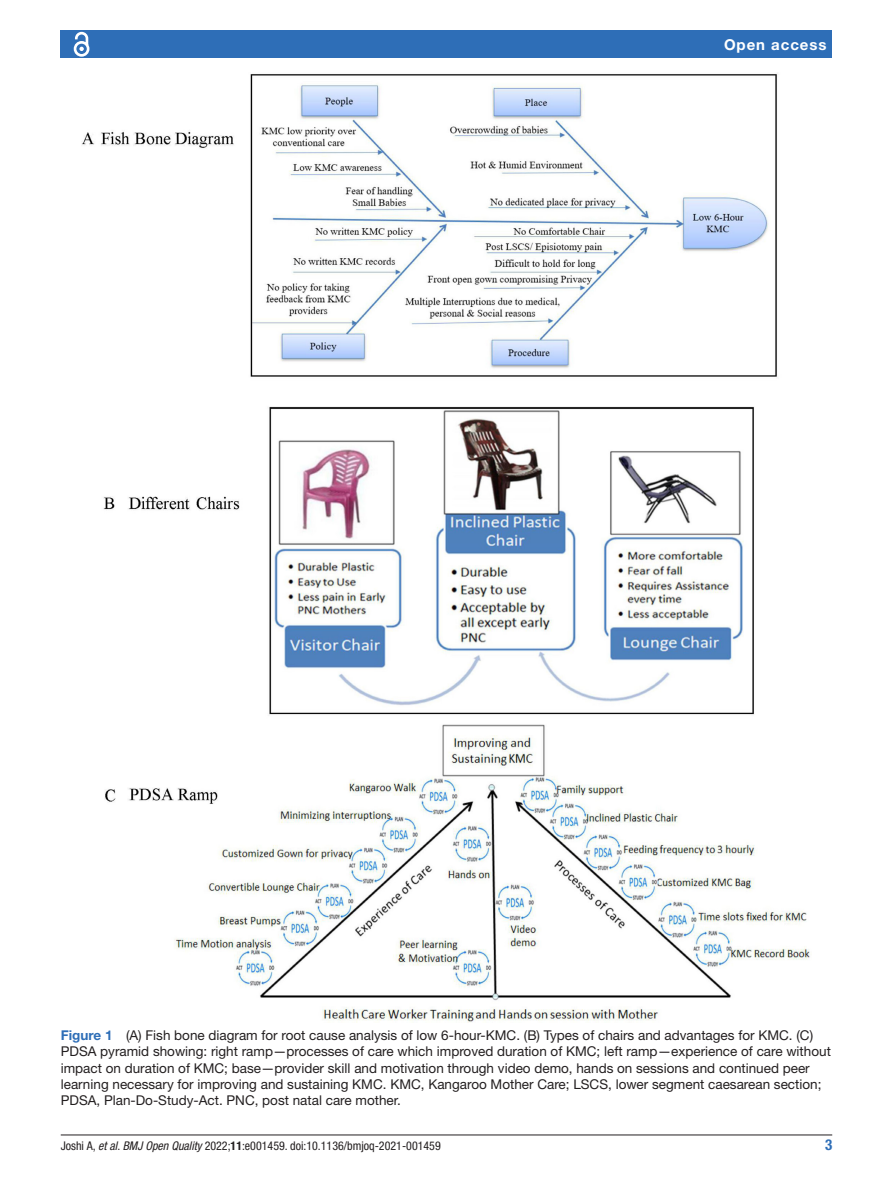
<style>
.page{position:relative;width:893px;height:1191px;background:#fff}
.page>*{position:absolute;margin:0;border:0;box-sizing:border-box;transform-origin:0 0}
.t1{font:700 15px "Helvetica Neue LT Std";letter-spacing:.065em;color:#fff}
.t2{font:700 condensed 15px "Helvetica Neue LT Std";color:#2e6eb7}
.t3{font:13.5px/16.2px "Helvetica Neue LT Std";color:#231f20}
.t4{font:condensed 12px "Helvetica Neue LT Std";color:#231f20}
.s1{font-weight:700;color:#2e6eb7}
.s2{font-style:italic}
.s3{font-weight:700}
</style>
<div class="page">
<hr style="left:61px;top:1134px;width:771px;height:1px;background:#231f20">
<div style="left:61px;top:31px;width:771px;height:27px;background:#2e6eb7"></div>
<svg style="left:73px;top:31px;width:17px;height:26px"></svg>
<img style="left:82px;top:73px;width:728px;height:949px">
<p class="t1" style="left:724px;top:35px;width:104px">Open access</p>
<p class="t3" style="left:61px;top:1027px;width:772px"><span class="s1">Figure 1</span> (A) Fish bone diagram for root cause analysis of low 6-hour-KMC. (B) Types of chairs and advantages for KMC. (C)<br>PDSA pyramid showing: right ramp—processes of care which improved duration of KMC; left ramp—experience of care without impact on duration of KMC; base—provider skill and motivation through video demo, hands on sessions and continued peer learning necessary for improving and sustaining KMC. KMC, Kangaroo Mother Care; LSCS, lower segment caesarean section; PDSA, Plan-Do-Study-Act. PNC, post natal care mother.</p>
<p class="t4" style="left:61px;top:1138px;width:382px">Joshi A, <span class="s2">et al</span>. <span class="s2">BMJ Open Quality</span> 2022;<span class="s3">11</span>:e001459. doi:10.1136/bmjoq-2021-001459</p>
<p class="t2" style="left:825px;top:1135px;width:9px">3</p>
</div>
